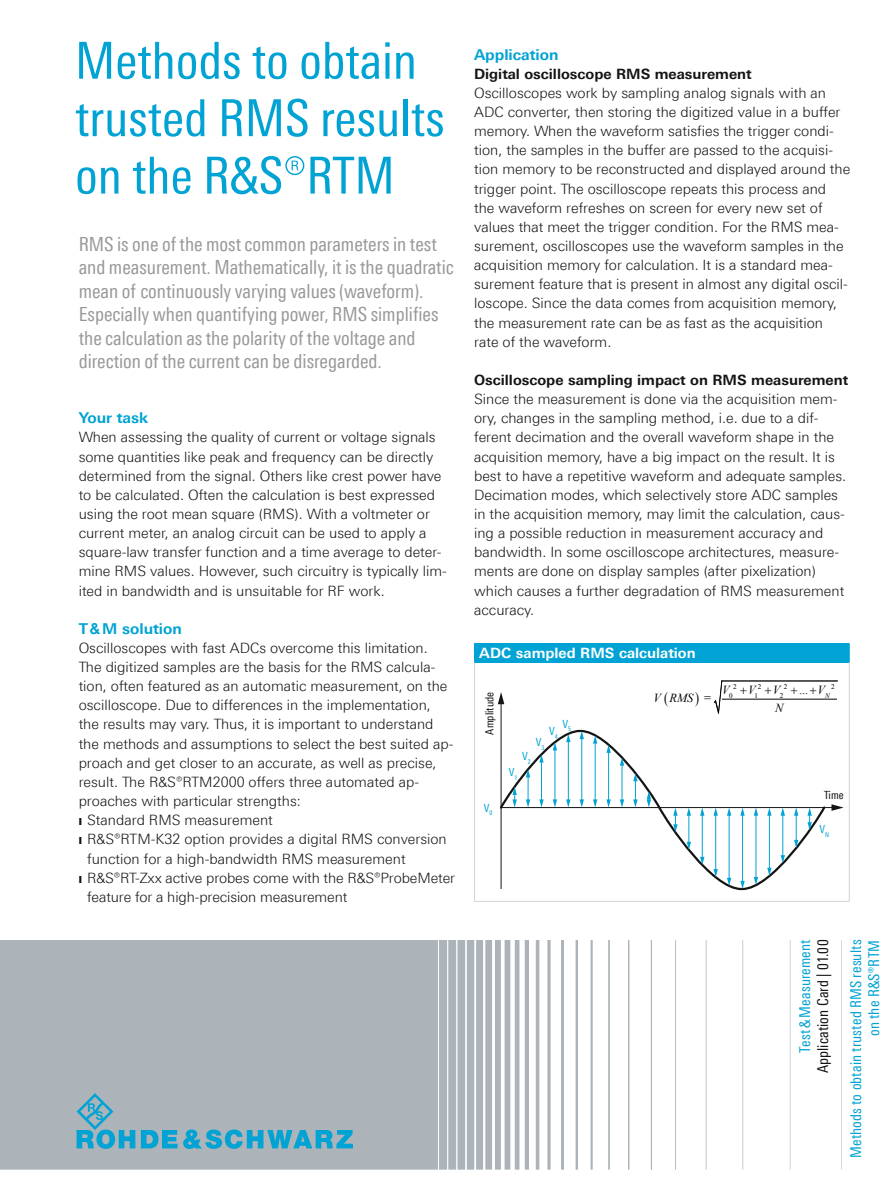
<style>
.page{position:relative;width:893px;height:1191px;background:#fff}
.page>*{position:absolute;margin:0;border:0;box-sizing:border-box;transform-origin:0 0}
.t1{font:51px/57.4px "Linotype Univers 420 Cn";color:#00a3d3}
.t2{font:19.5px/23.4px "Linotype Univers 420 Cn";color:#999}
.t3{font:15px/18px "Linotype Univers 420 Cn";letter-spacing:.01em;color:#00a3d3;text-align:right}
.t4{font:700 15px "Linotype Univers 630";color:#00a3d3}
.t5{font:15px "Linotype Univers 420 Cn";letter-spacing:.005em;color:#131413}
.t6{font:300 14.25px/19.2px "Linotype Univers 330";color:#131413}
.t7{font:700 14.25px "Linotype Univers 630";color:#131413}
.t8{font:700 14.25px "Linotype Univers 630";color:#fff}
.t9{font:italic 12.3px "Times New Roman";color:#010305}
.t10{font:12.3px "Times New Roman";color:#010305}
.t11{font:11.25px "Linotype Univers 420 Cn";color:#00a3d3}
.t12{font:11.25px "Linotype Univers 420 Cn";color:#131413}
.t13{font:7.2px "Times New Roman";color:#010305}
.s1{font-family:"Linotype Univers 330";font-weight:300}
</style>
<div class="page">
<div style="left:475px;top:643px;width:374px;height:19px;background:#00a3d3"></div>
<svg style="left:474px;top:643px;width:1px;height:19px"></svg>
<svg style="left:849px;top:643px;width:1px;height:19px"></svg>
<hr style="left:474px;top:662px;width:1px;height:239px;background:#cdd4d7">
<hr style="left:849px;top:662px;width:1px;height:239px;background:#cdd4d7">
<hr style="left:474px;top:901px;width:376px;height:1px;background:#cdd4d7">
<hr style="left:501px;top:702px;width:1px;height:187px;background:#131413">
<svg style="left:498px;top:692px;width:6px;height:12px"></svg>
<svg style="left:500px;top:729px;width:344px;height:162px"></svg>
<svg style="left:1px;top:940px;width:841px;height:229px;fill:#acb4b9"></svg>
<hr style="left:0;top:940px;width:1px;height:229px;background:#acb4b9">
<svg style="left:77px;top:1093px;width:58px;height:56px;background:#73aec1"></svg>
<svg style="left:141px;top:1129px;width:212px;height:20px;background:#4eaac7"></svg>
<svg style="left:26px;top:1164px;width:9px;height:6px"></svg>
<svg style="left:44px;top:1164px;width:9px;height:6px"></svg>
<svg style="left:714px;top:680px;width:123px;height:34px"></svg>
<h1 class="t1" style="left:75px;top:32px;width:371px">Methods to obtain trusted RMS results on the R&amp;S<span class="s1">®</span>RTM</h1>
<p class="t2" style="left:79px;top:232px;width:377px">RMS is one of the most common parameters in test and measurement. Mathematically, it is the quadratic mean of continuously varying values (waveform).<br>Especially when quantifying power, RMS simplifies the calculation as the polarity of the voltage and direction of the current can be disregarded.</p>
<p class="t4" style="left:79px;top:409px;width:71px">Your task</p>
<p class="t6" style="left:79px;top:427px;width:370px">When assessing the quality of current or voltage signals some quantities like peak and frequency can be directly determined from the signal. Others like crest power have to be calculated. Often the calculation is best expressed using the root mean square (RMS). With a voltmeter or current meter, an analog circuit can be used to apply a square-law transfer function and a time average to deter&shy;mine RMS values. However, such circuitry is typically lim&shy;ited in bandwidth and is unsuitable for RF work.</p>
<p class="t4" style="left:79px;top:619px;width:105px">T&amp;M solution</p>
<p class="t6" style="left:79px;top:638px;width:350px">Oscilloscopes with fast ADCs overcome this limitation.</p>
<p class="t6" style="left:79px;top:657px;width:358px">The digitized samples are the basis for the RMS calcula-</p>
<p class="t6" style="left:79px;top:676px;width:370px">tion, often featured as an automatic measurement, on the</p>
<p class="t6" style="left:79px;top:695px;width:354px">oscilloscope. Due to differences in the implementation,</p>
<p class="t6" style="left:79px;top:714px;width:356px">the results may vary. Thus, it is important to understand</p>
<p class="t6" style="left:79px;top:734px;width:376px">the methods and assumptions to select the best suited ap-</p>
<p class="t6" style="left:79px;top:753px;width:359px">proach and get closer to an accurate, as well as precise,</p>
<p class="t6" style="left:79px;top:772px;width:342px">result. The R&amp;S®RTM2000 offers three automated ap-</p>
<p class="t6" style="left:79px;top:791px;width:224px">proaches with particular strengths:</p>
<p class="t6" style="left:79px;top:810px;width:196px">❙ Standard RMS measurement</p>
<p class="t6" style="left:79px;top:829px;width:370px">❙ R&amp;S®RTM-K32 option provides a digital RMS conversion</p>
<p class="t6" style="left:87px;top:848px;width:320px">function for a high-bandwidth RMS measurement</p>
<p class="t6" style="left:79px;top:868px;width:378px">❙ R&amp;S®RT-Zxx active probes come with the R&amp;S®ProbeMeter</p>
<p class="t6" style="left:87px;top:887px;width:262px">feature for a high-precision measurement</p>
<p class="t4" style="left:474px;top:45px;width:86px">Application</p>
<p class="t7" style="left:474px;top:65px;width:279px">Digital oscilloscope RMS measurement</p>
<p class="t6" style="left:474px;top:83px;width:378px">Oscilloscopes work by sampling analog signals with an ADC converter, then storing the digitized value in a buffer memory. When the waveform satisfies the trigger condi&shy;tion, the samples in the buffer are passed to the acquisi&shy;tion memory to be reconstructed and displayed around the trigger point. The oscilloscope repeats this process and<br>the waveform refreshes on screen for every new set of values that meet the trigger condition. For the RMS mea&shy;surement, oscilloscopes use the waveform samples in the acquisition memory for calculation. It is a standard mea&shy;surement feature that is present in almost any digital oscil&shy;loscope. Since the data comes from acquisition memory, the measurement rate can be as fast as the acquisition rate of the waveform.</p>
<p class="t7" style="left:474px;top:371px;width:376px">Oscilloscope sampling impact on RMS measurement</p>
<p class="t6" style="left:474px;top:389px;width:374px">Since the measurement is done via the acquisition mem&shy;ory, changes in the sampling method, i.e. due to a dif&shy;ferent decimation and the overall waveform shape in the acquisition memory, have a big impact on the result. It is best to have a repetitive waveform and adequate samples.<br>Decimation modes, which selectively store ADC samples in the acquisition memory, may limit the calculation, caus&shy;ing a possible reduction in measurement accuracy and bandwidth. In some oscilloscope architectures, measure&shy;ments are done on display samples (after pixelization) which causes a further degradation of RMS measurement accuracy.</p>
<p class="t8" style="left:479px;top:644px;width:218px">ADC sampled RMS calculation</p>
<p class="t12" style="left:483px;top:734px;width:44px;rotate:-90deg">Amplitude</p>
<p class="t9" style="left:653px;top:689px;width:42px">V RMS</p>
<p class="t11" style="left:563px;top:717px;width:10px">V<sub>5</sub></p>
<p class="t11" style="left:549px;top:724px;width:10px">V<sub>4</sub></p>
<p class="t11" style="left:536px;top:735px;width:10px">V<sub>3</sub></p>
<p class="t11" style="left:522px;top:749px;width:10px">V<sub>2</sub></p>
<p class="t11" style="left:484px;top:801px;width:10px">V<sub>0</sub></p>
<p class="t11" style="left:509px;top:766px;width:10px">V<sub>1</sub></p>
<p class="t10" style="left:704px;top:690px;width:8px">=</p>
<p class="t13" style="left:733px;top:681px;width:5px">2</p>
<p class="t13" style="left:758px;top:681px;width:5px">2</p>
<p class="t13" style="left:784px;top:681px;width:5px">2</p>
<p class="t13" style="left:831px;top:681px;width:5px">2</p>
<p class="t9" style="left:722px;top:682px;width:9px">V</p>
<p class="t9" style="left:748px;top:682px;width:9px">V</p>
<p class="t9" style="left:773px;top:682px;width:9px">V</p>
<p class="t9" style="left:818px;top:682px;width:14px">V<sub>N</sub></p>
<p class="t13" style="left:729px;top:690px;width:5px">0</p>
<p class="t13" style="left:754px;top:690px;width:5px">1</p>
<p class="t13" style="left:780px;top:690px;width:5px">2</p>
<p class="t10" style="left:799px;top:682px;width:11px">...</p>
<p class="t9" style="left:775px;top:699px;width:10px">N</p>
<p class="t12" style="left:824px;top:788px;width:21px">Time</p>
<p class="t11" style="left:820px;top:822px;width:11px">V<sub>N</sub></p>
<p class="t3" style="left:796px;top:1052px;width:114px;rotate:-90deg">Test&amp;Measurement</p>
<p class="t5" style="left:814px;top:1073px;width:135px;rotate:-90deg">Application Card | 01.00</p>
<p class="t3" style="left:847px;top:1158px;width:220px;rotate:-90deg">Methods to obtain trusted RMS results on the R&amp;S®RTM</p>
</div>
